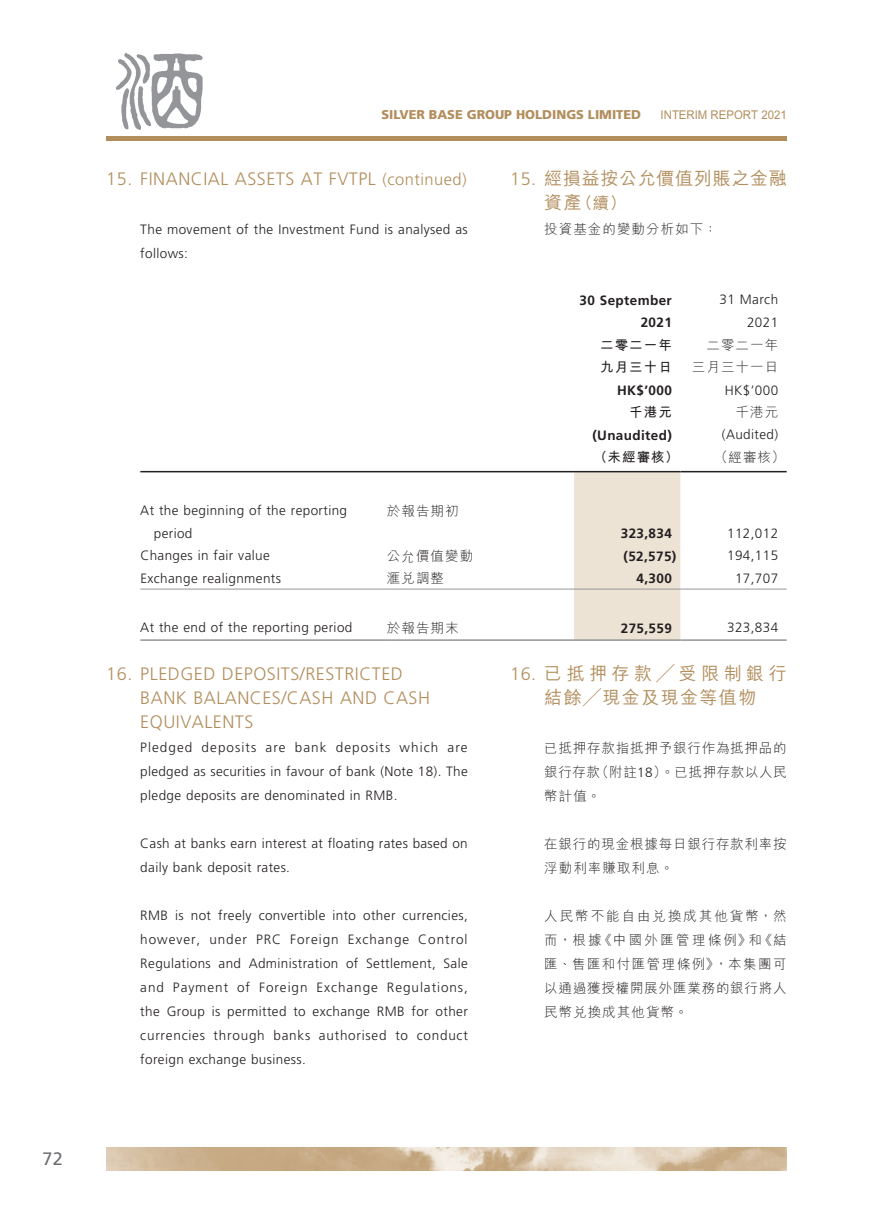
<style>
.page{position:relative;width:893px;height:1212px;background:#fff}
.page>*{position:absolute;margin:0;border:0;box-sizing:border-box;transform-origin:0 0}
.t1{font:300 18px/24px "Frutiger LT Std";letter-spacing:.03em;color:#b28e5d}
.t2{font:500 18px/24px "M Hei HK";letter-spacing:.16em;color:#b28e5d;text-align:center}
.t3{font:500 18px "M Hei HK";letter-spacing:.04em;color:#b28e5d}
.t4{font:18px "Frutiger LT Std";color:#6c6d70}
.t5{font:500 16.5px "M Hei HK";color:#b28e5d}
.t6{font:300 13.5px/24px "Frutiger LT Std";letter-spacing:.03em;color:#231f20}
.t7{font:300 13.5px/24px "M Hei HK";letter-spacing:.08em;color:#231f20;text-align:justify}
.t8{font:700 13.5px/22.5px "Frutiger LT Std";letter-spacing:.03em;color:#231f20;text-align:right}
.t9{font:300 13.5px/24px "M Hei HK";letter-spacing:.06em;color:#231f20}
.t10{font:700 13.5px/22.5px "M Hei HK";letter-spacing:.08em;color:#231f20}
.t11{font:900 12.75px "Frutiger LT Std";color:#b28e5d}
.t12{font:500 12px "M Hei HK";color:#b28e5d;scale:.95 1}
.s1{font-size:16.5px}
.s2{font-family:"Frutiger LT Std";font-weight:300}
.s3{font-size:18px}
.s4{font-family:"Frutiger LT Std"}
</style>
<div class="page">
<hr style="left:106px;top:136px;width:681px;height:4px;background:#b28e5d">
<img style="left:108px;top:53px;width:103px;height:88px">
<img style="left:106px;top:1148px;width:681px;height:23px">
<div style="left:574px;top:472px;width:106px;height:167px;background:#ece3d5"></div>
<hr style="left:140px;top:471px;width:247px;height:1px;background:#231f20">
<hr style="left:387px;top:471px;width:187px;height:1px;background:#231f20">
<hr style="left:574px;top:471px;width:106px;height:1px;background:#231f20">
<hr style="left:680px;top:471px;width:107px;height:1px;background:#231f20">
<hr style="left:140px;top:589px;width:247px;height:1px;background:#939598">
<hr style="left:387px;top:589px;width:187px;height:1px;background:#939598">
<hr style="left:574px;top:589px;width:106px;height:1px;background:#939598">
<hr style="left:680px;top:589px;width:107px;height:1px;background:#939598">
<hr style="left:140px;top:639px;width:247px;height:2px;background:#939598">
<hr style="left:387px;top:639px;width:187px;height:2px;background:#939598">
<hr style="left:574px;top:639px;width:106px;height:2px;background:#939598">
<hr style="left:680px;top:639px;width:107px;height:2px;background:#939598">
<h1 class="t4" style="left:42px;top:1148px;width:22px">72</h1>
<p class="t11" style="left:381px;top:107px;width:261px">SILVER BASE GROUP HOLDINGS LIMITED</p>
<p class="t12" style="left:661px;top:106px;width:134px">INTERIM REPORT 2021</p>
<h1 class="t1" style="left:106px;top:167px;width:362px">15. FINANCIAL ASSETS AT FVTPL <span class="s1">(continued)</span></h1>
<p class="t6" style="left:140px;top:217px;width:329px">The movement of the Investment Fund is analysed as follows:</p>
<p class="t6" style="left:154px;top:499px;width:195px;line-height:22.5px;text-indent:-14px">At the beginning of the reporting period</p>
<p class="t7" style="left:387px;top:498px;width:73px">於報告期初</p>
<h1 class="t3" style="left:510px;top:166px;width:278px"><span class="s2">15.</span> 經損益按公允價值列賬之金融</h1>
<p class="t5" style="left:544px;top:191px;width:84px"><span class="s3">資產</span>（續）</p>
<p class="t7" style="left:544px;top:216px;width:174px">投資基金的變動分析如下：</p>
<p class="t8" style="left:580px;top:289px;width:94px">30 September<br>2021</p>
<p class="t6" style="left:720px;top:288px;width:60px;line-height:22.5px;text-align:right">31 March<br>2021</p>
<p class="t10" style="left:600px;top:332px;width:73px">二零二一年九月三十日</p>
<p class="t7" style="left:692px;top:333px;width:88px;line-height:22.5px;text-align:right">二零二一年三月三十一日</p>
<p class="t8" style="left:617px;top:379px;width:56px">HK$’000</p>
<p class="t6" style="left:725px;top:378px;width:55px">HK$’000</p>
<p class="t10" style="left:629px;top:400px;width:44px">千港元</p>
<p class="t7" style="left:735px;top:400px;width:44px">千港元</p>
<p class="t8" style="left:592px;top:424px;width:81px">(Unaudited)</p>
<p class="t6" style="left:722px;top:423px;width:58px">(Audited)</p>
<p class="t10" style="left:594px;top:445px;width:86px">（未經審核）</p>
<p class="t7" style="left:715px;top:445px;width:72px">（經審核）</p>
<p class="t8" style="left:621px;top:522px;width:53px">323,834</p>
<p class="t6" style="left:727px;top:521px;width:53px">112,012</p>
<p class="t6" style="left:140px;top:544px;width:131px">Changes in fair value</p>
<p class="t7" style="left:387px;top:543px;width:88px">公允價值變動</p>
<p class="t8" style="left:623px;top:545px;width:54px">(52,575)</p>
<p class="t6" style="left:727px;top:544px;width:53px">194,115</p>
<p class="t6" style="left:140px;top:566px;width:142px">Exchange realignments</p>
<p class="t7" style="left:387px;top:566px;width:59px">滙兌調整</p>
<p class="t8" style="left:637px;top:567px;width:37px">4,300</p>
<p class="t6" style="left:735px;top:566px;width:45px">17,707</p>
<p class="t6" style="left:140px;top:616px;width:214px">At the end of the reporting period</p>
<p class="t7" style="left:387px;top:615px;width:73px">於報告期末</p>
<p class="t8" style="left:621px;top:617px;width:53px">275,559</p>
<p class="t6" style="left:727px;top:616px;width:53px">323,834</p>
<h1 class="t1" style="left:140px;top:662px;width:291px;text-indent:-34px">16. PLEDGED DEPOSITS/RESTRICTED<br>BANK BALANCES/CASH AND CASH<br>EQUIVALENTS</h1>
<p class="t6" style="left:140px;top:736px;width:329px;text-align:justify">Pledged deposits are bank deposits which are pledged as securities in favour of bank (Note 18). The pledge deposits are denominated in RMB.</p>
<p class="t6" style="left:140px;top:832px;width:329px">Cash at banks earn interest at floating rates based on daily bank deposit rates.</p>
<p class="t6" style="left:140px;top:904px;width:329px;text-align:justify">RMB is not freely convertible into other currencies, however, under PRC Foreign Exchange Control Regulations and Administration of Settlement, Sale and Payment of Foreign Exchange Regulations, the Group is permitted to exchange RMB for other currencies through banks authorised to conduct foreign exchange business.</p>
<h1 class="t2" style="left:510px;top:660px;width:278px"><span class="s2">16.</span> 已抵押存款╱受限制銀行結餘╱現金及現金等值物</h1>
<p class="t7" style="left:544px;top:735px;width:244px">已抵押存款指抵押予銀行作為抵押品的銀行存款（附註<span class="s4">18</span>）。已抵押存款以人民幣計值。</p>
<p class="t9" style="left:544px;top:831px;width:244px">在銀行的現金根據每日銀行存款利率按浮動利率賺取利息。</p>
<p class="t7" style="left:544px;top:903px;width:244px">人民幣不能自由兌換成其他貨幣，然而，根據《中國外匯管理條例》和《結匯、售匯和付匯管理條例》，本集團可以通過獲授權開展外匯業務的銀行將人民幣兌換成其他貨幣。</p>
</div>
